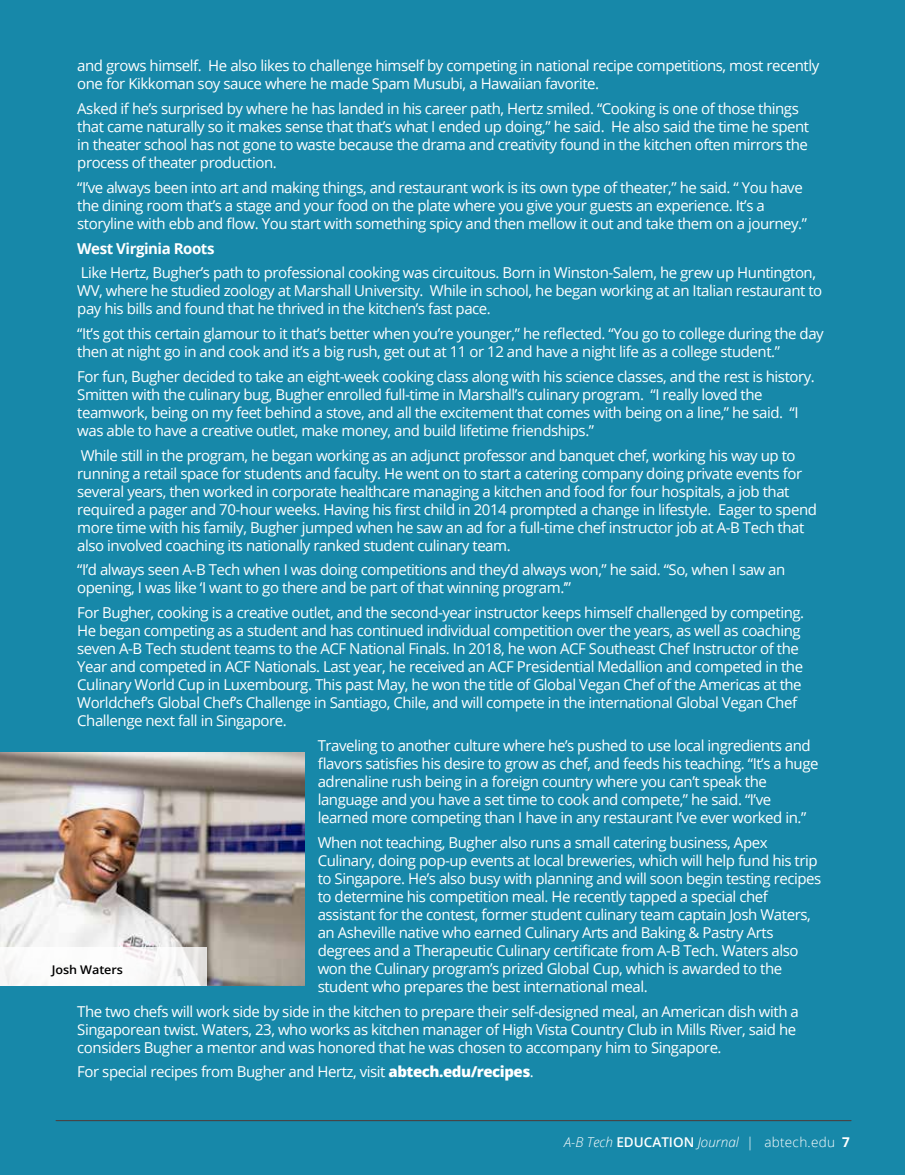
<style>
.page{position:relative;width:905px;height:1175px;background:#fff}
.page>*{position:absolute;margin:0;border:0;box-sizing:border-box;transform-origin:0 0}
.t1{font:15px/18px "Open Sans";letter-spacing:-.03em;color:#fff}
.t2{font:700 15px "Open Sans";letter-spacing:-.03em;color:#fff}
.t3{font:italic 300 13.5px "Open Sans";color:#fff}
.Cutline{font:600 12px "Open Sans";letter-spacing:-.005em;color:#000;scale:1.05 1}
.s1{font-weight:800}
.s2{font-weight:600;font-style:normal}
.s3{font-style:normal}
.s4{font-weight:700;font-style:normal}
</style>
<div class="page">
<div style="left:0;top:0;width:904px;height:1174px;background:#1788a9"></div>
<hr style="left:56px;top:1120px;width:795px;height:1px;background:#464547">
<img style="left:0;top:752px;width:304px;height:234px">
<div style="left:0;top:947px;width:206px;height:39px;background:#fff"></div>
<p class="t1" style="left:77px;top:56px;width:743px">and grows himself. He also likes to challenge himself by competing in national recipe competitions, most recently one for Kikkoman soy sauce where he made Spam Musubi, a Hawaiian favorite.</p>
<p class="t1" style="left:77px;top:99px;width:733px">Asked if he’s surprised by where he has landed in his career path, Hertz smiled. “Cooking is one of those things that came naturally so it makes sense that that’s what I ended up doing,” he said. He also said the time he spent in theater school has not gone to waste because the drama and creativity found in the kitchen often mirrors the process of theater production.</p>
<p class="t1" style="left:77px;top:178px;width:731px">“I’ve always been into art and making things, and restaurant work is its own type of theater,” he said. “ You have the dining room that’s a stage and your food on the plate where you give your guests an experience. It’s a storyline with ebb and flow. You start with something spicy and then mellow it out and take them on a journey.”</p>
<p class="t2" style="left:77px;top:237px;width:139px">West Virginia Roots</p>
<p class="t1" style="left:77px;top:263px;width:746px">Like Hertz, Bugher’s path to professional cooking was circuitous. Born in Winston-Salem, he grew up Huntington,<br>WV, where he studied zoology at Marshall University. While in school, he began working at an Italian restaurant to pay his bills and found that he thrived in the kitchen’s fast pace.</p>
<p class="t1" style="left:77px;top:324px;width:748px">“It’s got this certain glamour to it that’s better when you’re younger,” he reflected. “You go to college during the day then at night go in and cook and it’s a big rush, get out at 11 or 12 and have a night life as a college student.”</p>
<p class="t1" style="left:77px;top:367px;width:739px">For fun, Bugher decided to take an eight-week cooking class along with his science classes, and the rest is history.<br>Smitten with the culinary bug, Bugher enrolled full-time in Marshall’s culinary program. “I really loved the teamwork, being on my feet behind a stove, and all the excitement that comes with being on a line,” he said. “I was able to have a creative outlet, make money, and build lifetime friendships.”</p>
<p class="t1" style="left:77px;top:446px;width:741px">While still in the program, he began working as an adjunct professor and banquet chef, working his way up to running a retail space for students and faculty. He went on to start a catering company doing private events for several years, then worked in corporate healthcare managing a kitchen and food for four hospitals, a job that required a pager and 70-hour weeks. Having his first child in 2014 prompted a change in lifestyle. Eager to spend more time with his family, Bugher jumped when he saw an ad for a full-time chef instructor job at A-B Tech that also involved coaching its nationally ranked student culinary team.</p>
<p class="t1" style="left:77px;top:560px;width:709px">“I’d always seen A-B Tech when I was doing competitions and they’d always won,” he said. “So, when I saw an opening, I was like ‘I want to go there and be part of that winning program.’”</p>
<p class="t1" style="left:77px;top:603px;width:728px">For Bugher, cooking is a creative outlet, and the second-year instructor keeps himself challenged by competing.<br>He began competing as a student and has continued individual competition over the years, as well as coaching seven A-B Tech student teams to the ACF National Finals. In 2018, he won ACF Southeast Chef Instructor of the Year and competed in ACF Nationals. Last year, he received an ACF Presidential Medallion and competed in the Culinary World Cup in Luxembourg. This past May, he won the title of Global Vegan Chef of the Americas at the Worldchef’s Global Chef’s Challenge in Santiago, Chile, and will compete in the international Global Vegan Chef Challenge next fall in Singapore.</p>
<p class="t1" style="left:318px;top:736px;width:502px">Traveling to another culture where he’s pushed to use local ingredients and flavors satisfies his desire to grow as chef, and feeds his teaching. “It’s a huge adrenaline rush being in a foreign country where you can’t speak the language and you have a set time to cook and compete,” he said. “I’ve learned more competing than I have in any restaurant I’ve ever worked in.”</p>
<p class="t1" style="left:318px;top:833px;width:505px">When not teaching, Bugher also runs a small catering business, Apex Culinary, doing pop-up events at local breweries, which will help fund his trip to Singapore. He’s also busy with planning and will soon begin testing recipes to determine his competition meal. He recently tapped a special chef assistant for the contest, former student culinary team captain Josh Waters, an Asheville native who earned Culinary Arts and Baking &amp; Pastry Arts degrees and a Therapeutic Culinary certificate from A-B Tech. Waters also won the Culinary program’s prized Global Cup, which is awarded to the student who prepares the best international meal.</p>
<p class="t1" style="left:77px;top:1001px;width:723px">The two chefs will work side by side in the kitchen to prepare their self-designed meal, an American dish with a<br>Singaporean twist. Waters, 23, who works as kitchen manager of High Vista Country Club in Mills River, said he considers Bugher a mentor and was honored that he was chosen to accompany him to Singapore.</p>
<p class="t1" style="left:77px;top:1062px;width:458px">For special recipes from Bugher and Hertz, visit <span class="s1">abtech.edu/recipes</span>.</p>
<p class="Cutline" style="left:52px;top:961px;width:69px">Josh Waters</p>
<p class="t3" style="left:564px;top:1132px;width:287px">A-B Tech <span class="s2">EDUCATION</span> Journal <span class="s3">| abtech.edu</span> <span class="s4">7</span></p>
</div>
